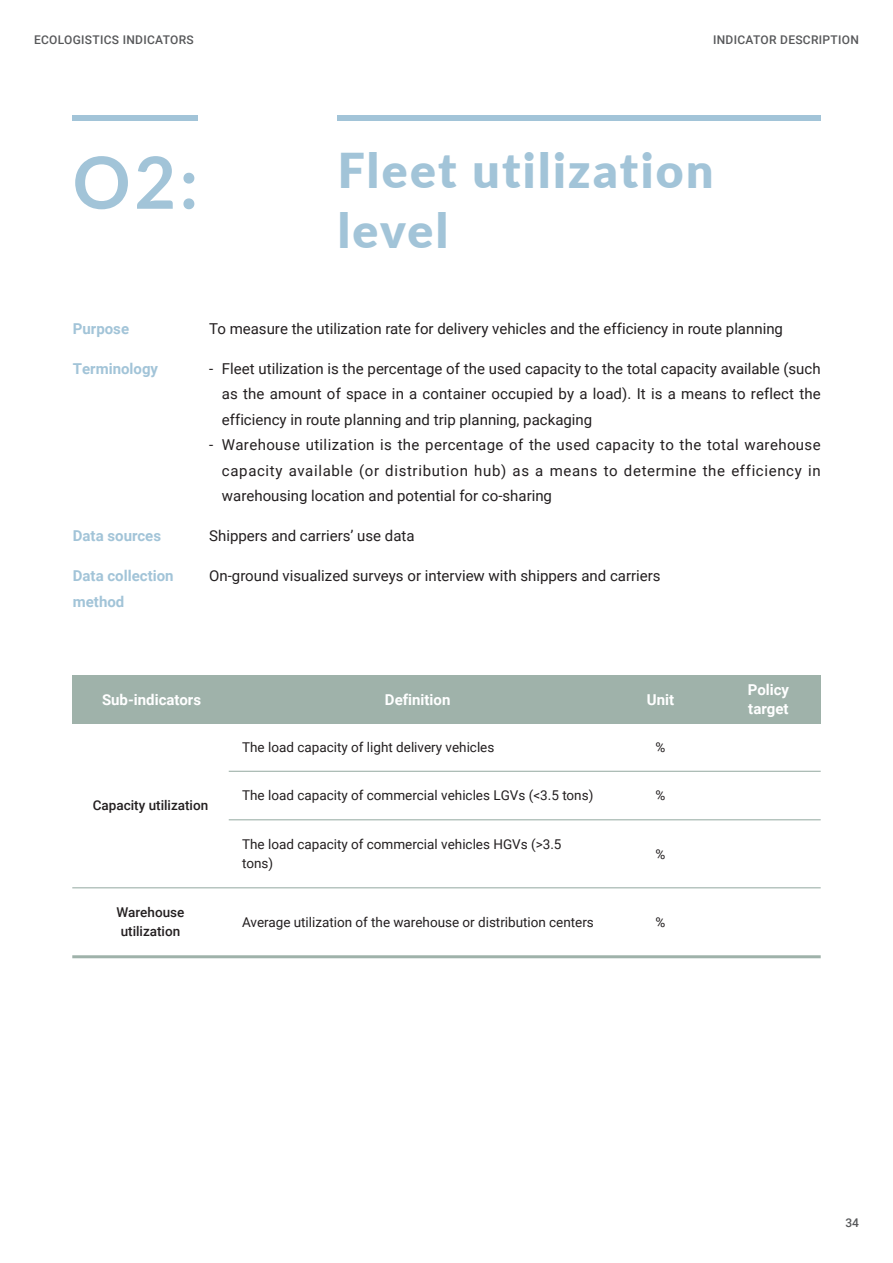
<style>
.page{position:relative;width:893px;height:1263px;background:#fff}
.page>*{position:absolute;margin:0;border:0;box-sizing:border-box;transform-origin:0 0}
.t1{font:700 72px "Lato";color:#a2c4d8}
.t2{font:900 48px "Lato";letter-spacing:.05em;color:#a2c4d8}
.表格無項目{font:15px/25.5px "Roboto";color:#231f20;text-align:justify}
.t3{font:700 15px/25.5px "Roboto";color:#a2c4d8}
.t4{font:700 15px "Roboto";color:#fff}
.表格無項目-2{font:13.5px/19.5px "Roboto";color:#231f20}
.t5{font:500 13.5px "Roboto";color:#231f20}
.t6{font:500 12px "Roboto";letter-spacing:.025em;color:#57585a}
</style>
<div class="page">
<div style="left:72px;top:115px;width:126px;height:5px;background:#a2c4d8"></div>
<div style="left:338px;top:115px;width:483px;height:5px;background:#a2c4d8"></div>
<div style="left:72px;top:675px;width:157px;height:48px;background:#9fb2aa"></div>
<div style="left:229px;top:675px;width:378px;height:48px;background:#9fb2aa"></div>
<div style="left:607px;top:675px;width:107px;height:48px;background:#9fb2aa"></div>
<div style="left:714px;top:675px;width:107px;height:48px;background:#9fb2aa"></div>
<hr style="left:229px;top:771px;width:592px;height:1px;background:#9fb2aa">
<hr style="left:229px;top:819px;width:592px;height:1px;background:#9fb2aa">
<hr style="left:72px;top:887px;width:749px;height:1px;background:#9fb2aa">
<hr style="left:72px;top:955px;width:749px;height:3px;background:#9fb2aa">
<p class="t6" style="left:34px;top:32px;width:161px">ECOLOGISTICS INDICATORS</p>
<p class="t6" style="left:713px;top:32px;width:147px">INDICATOR DESCRIPTION</p>
<p class="t1" style="left:72px;top:130px;width:127px">O2:</p>
<p class="t2" style="left:338px;top:135px;width:377px">Fleet utilization</p>
<p class="t2" style="left:338px;top:195px;width:112px">level</p>
<p class="t3" style="left:73px;top:315px;width:58px">Purpose</p>
<p class="表格無項目" style="left:209px;top:315px;width:575px">To measure the utilization rate for delivery vehicles and the efficiency in route planning</p>
<p class="t3" style="left:73px;top:355px;width:87px">Terminology</p>
<p class="t3" style="left:73px;top:522px;width:90px">Data sources</p>
<p class="表格無項目" style="left:222px;top:355px;width:600px;text-indent:-13px">- Fleet utilization is the percentage of the used capacity to the total capacity available (such as the amount of space in a container occupied by a load). It is a means to reflect the efficiency in route planning and trip planning, packaging</p>
<p class="表格無項目" style="left:222px;top:432px;width:600px;text-indent:-13px">- Warehouse utilization is the percentage of the used capacity to the total warehouse capacity available (or distribution hub) as a means to determine the efficiency in warehousing location and potential for co-sharing</p>
<p class="表格無項目" style="left:209px;top:522px;width:207px">Shippers and carriers’ use data</p>
<p class="t3" style="left:73px;top:562px;width:102px">Data collection method</p>
<p class="表格無項目" style="left:209px;top:562px;width:453px">On-ground visualized surveys or interview with shippers and carriers</p>
<p class="t4" style="left:102px;top:689px;width:101px">Sub-indicators</p>
<p class="t4" style="left:385px;top:689px;width:67px">Definition</p>
<p class="t5" style="left:93px;top:796px;width:117px">Capacity utilization</p>
<p class="t5" style="left:117px;top:903px;width:69px">Warehouse</p>
<p class="t5" style="left:121px;top:922px;width:61px">utilization</p>
<p class="表格無項目-2" style="left:242px;top:737px;width:254px">The load capacity of light delivery vehicles</p>
<p class="表格無項目-2" style="left:242px;top:785px;width:353px">The load capacity of commercial vehicles LGVs (&lt;3.5 tons)</p>
<p class="表格無項目-2" style="left:242px;top:834px;width:321px">The load capacity of commercial vehicles HGVs (&gt;3.5 tons)</p>
<p class="表格無項目-2" style="left:242px;top:911px;width:353px">Average utilization of the warehouse or distribution centers</p>
<p class="t4" style="left:647px;top:689px;width:29px">Unit</p>
<p class="表格無項目-2" style="left:656px;top:737px;width:11px">%</p>
<p class="表格無項目-2" style="left:656px;top:785px;width:11px">%</p>
<p class="表格無項目-2" style="left:656px;top:843px;width:11px">%</p>
<p class="表格無項目-2" style="left:656px;top:911px;width:11px">%</p>
<p class="t4" style="left:748px;top:679px;width:43px">Policy</p>
<p class="t4" style="left:748px;top:698px;width:42px">target</p>
<p class="t6" style="left:845px;top:1214px;width:15px">34</p>
</div>
